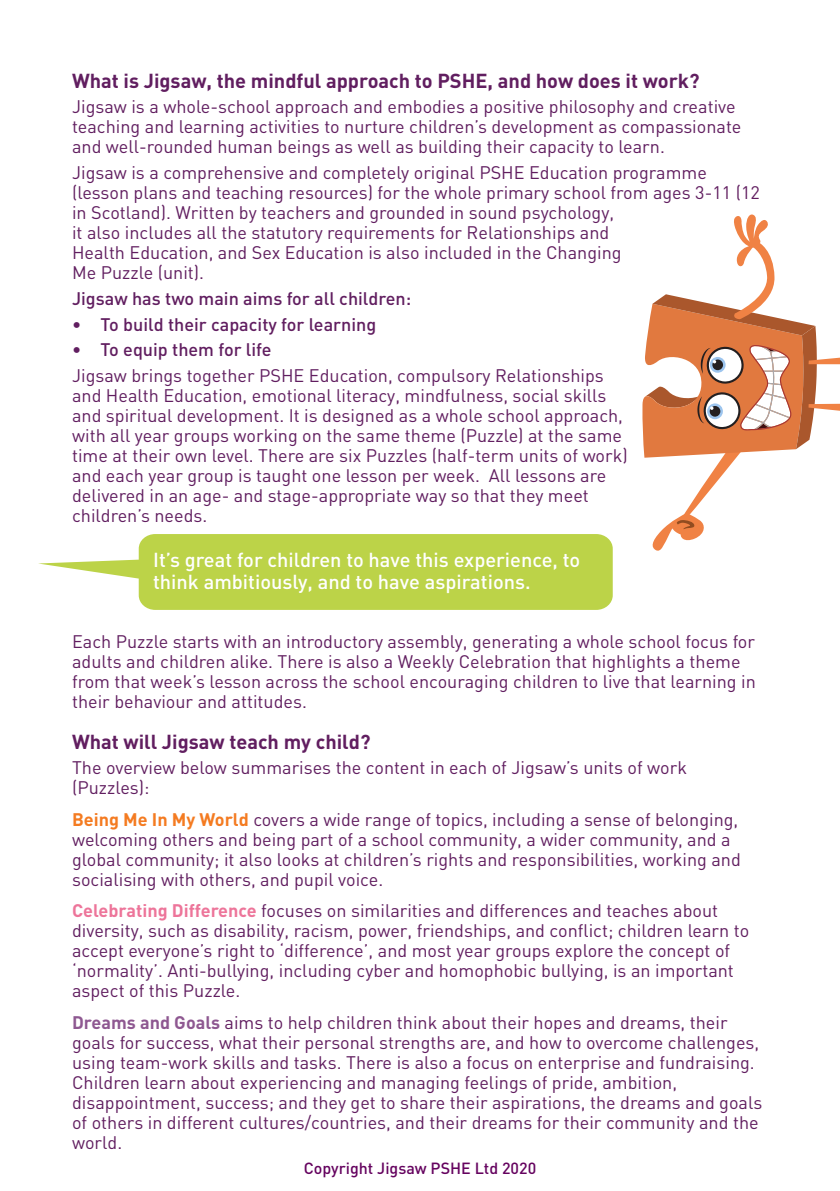
<style>
.page{position:relative;width:840px;height:1191px;background:#fff}
.page>*{position:absolute;margin:0;border:0;box-sizing:border-box;transform-origin:0 0}
.t1{font:700 20px "DIN";color:#611e60}
.t2{font:500 20px/22px "DIN";color:#fff}
.t3{font:18px/20px "DIN";color:#611e60}
.t4{font:500 18px "DIN";color:#611e60}
.t5{font:500 16px "DIN";color:#65035f}
.s1{font-weight:700;color:#f47b21}
.s2{font-weight:700;color:#ed759a}
.s3{font-weight:700;color:#8e5891}
</style>
<div class="page">
<svg style="left:38px;top:534px;width:574px;height:76px;fill:#bcd348"></svg>
<svg style="left:642px;top:214px;width:197px;height:337px"></svg>
<p class="t1" style="left:72px;top:67px;width:628px">What is Jigsaw, the mindful approach to PSHE, and how does it work?</p>
<p class="t3" style="left:72px;top:97px;width:670px">Jigsaw is a whole-school approach and embodies a positive philosophy and creative teaching and learning activities to nurture children’s development as compassionate and well-rounded human beings as well as building their capacity to learn.</p>
<p class="t3" style="left:72px;top:162px;width:689px">Jigsaw is a comprehensive and completely original PSHE Education programme (lesson plans and teaching resources) for the whole primary school from ages 3-11 (12 in Scotland). Written by teachers and grounded in sound psychology,<br>it also includes all the statutory requirements for Relationships and<br>Health Education, and Sex Education is also included in the Changing<br>Me Puzzle (unit).</p>
<p class="t4" style="left:72px;top:287px;width:340px">Jigsaw has two main aims for all children:</p>
<p class="t4" style="left:72px;top:312px;width:305px">• To build their capacity for learning</p>
<p class="t4" style="left:72px;top:338px;width:201px">• To equip them for life</p>
<p class="t3" style="left:72px;top:365px;width:557px">Jigsaw brings together PSHE Education, compulsory Relationships and Health Education, emotional literacy, mindfulness, social skills and spiritual development. It is designed as a whole school approach, with all year groups working on the same theme (Puzzle) at the same time at their own level. There are six Puzzles (half-term units of work) and each year group is taught one lesson per week. All lessons are delivered in an age- and stage-appropriate way so that they meet children’s needs.</p>
<p class="t2" style="left:153px;top:548px;width:428px">It’s great for children to have this experience, to think ambitiously, and to have aspirations.</p>
<p class="t3" style="left:72px;top:631px;width:685px">Each Puzzle starts with an introductory assembly, generating a whole school focus for adults and children alike. There is also a Weekly Celebration that highlights a theme from that week’s lesson across the school encouraging children to live that learning in their behaviour and attitudes.</p>
<p class="t1" style="left:72px;top:728px;width:300px">What will Jigsaw teach my child?</p>
<p class="t3" style="left:72px;top:757px;width:616px">The overview below summarises the content in each of Jigsaw’s units of work (Puzzles):</p>
<p class="t3" style="left:72px;top:809px;width:670px"><span class="s1">Being Me In My World</span> covers a wide range of topics, including a sense of belonging, welcoming others and being part of a school community, a wider community, and a global community; it also looks at children’s rights and responsibilities, working and socialising with others, and pupil voice.</p>
<p class="t3" style="left:72px;top:900px;width:678px"><span class="s2">Celebrating Difference</span> focuses on similarities and differences and teaches about diversity, such as disability, racism, power, friendships, and conflict; children learn to accept everyone’s right to ‘difference’, and most year groups explore the concept of ‘normality’. Anti-bullying, including cyber and homophobic bullying, is an important aspect of this Puzzle.</p>
<p class="t3" style="left:72px;top:1011px;width:691px"><span class="s3">Dreams and Goals</span> aims to help children think about their hopes and dreams, their goals for success, what their personal strengths are, and how to overcome challenges, using team-work skills and tasks. There is also a focus on enterprise and fundraising.<br>Children learn about experiencing and managing feelings of pride, ambition, disappointment, success; and they get to share their aspirations, the dreams and goals of others in different cultures/countries, and their dreams for their community and the world.</p>
<p class="t5" style="left:303px;top:1158px;width:234px">Copyright Jigsaw PSHE Ltd 2020</p>
</div>
